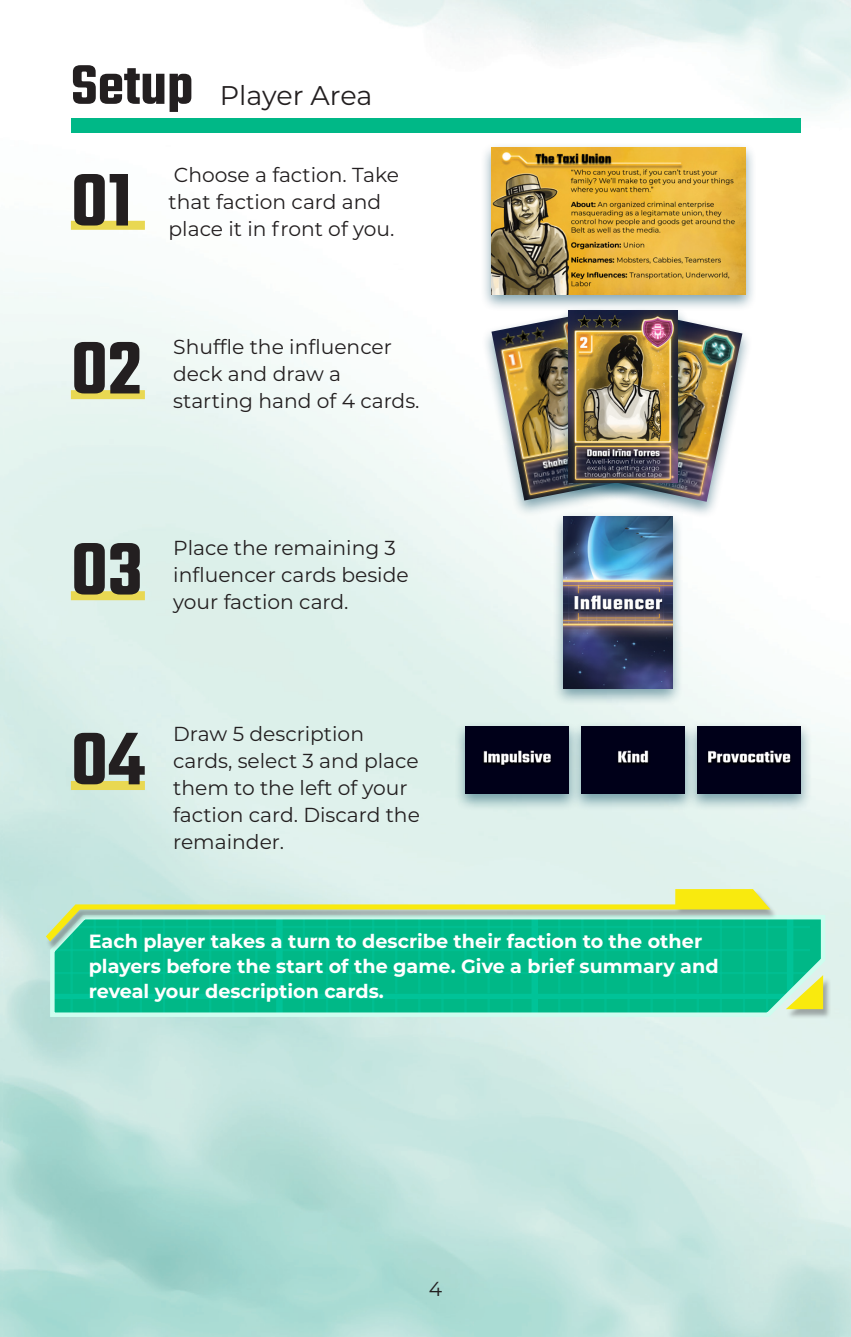
<style>
.page{position:relative;width:851px;height:1337px;background:#fff}
.page>*{position:absolute;margin:0;border:0;box-sizing:border-box;transform-origin:0 0}
.Big_text{font:600 81px "Teko";color:#231f20}
.Title_v1{font:600 60.75px "Teko";color:#231f20}
.txt_in_the_podzgl{font:27px "Montserrat";letter-spacing:-.005em;color:#231f20}
.Txt_zapoln{font:20.25px/27px "Montserrat";color:#231f20}
.Txt_zapoln-2{font:700 19.12px/24.8px "Montserrat";color:#fff}
</style>
<div class="page">
<img style="left:3px;top:0;width:847px;height:1336px">
<svg style="left:48px;top:910px;width:779px;height:109px;background:#cef4ea"></svg>
<div style="left:785px;top:976px;width:46px;height:43px;background:#545557;opacity:.48"></div>
<svg style="left:46px;top:889px;width:777px;height:125px;background:#3bc695"></svg>
<div style="left:480px;top:306px;width:161px;height:212px;background:#00465e;opacity:.49"></div>
<img style="left:491px;top:312px;width:66px;height:188px">
<div style="left:589px;top:306px;width:163px;height:213px;background:#00465e;opacity:.49"></div>
<img style="left:600px;top:312px;width:142px;height:190px">
<div style="left:479px;top:142px;width:278px;height:170px;background:#00465e;opacity:.49"></div>
<img style="left:491px;top:147px;width:254px;height:147px">
<div style="left:557px;top:305px;width:132px;height:196px;background:#00465e;opacity:.49"></div>
<img style="left:569px;top:311px;width:108px;height:172px">
<div style="left:551px;top:511px;width:132px;height:195px;background:#00465e;opacity:.49"></div>
<img style="left:563px;top:516px;width:109px;height:172px">
<div style="left:453px;top:721px;width:127px;height:90px;background:#00465e;opacity:.49"></div>
<img style="left:465px;top:726px;width:104px;height:67px">
<div style="left:569px;top:721px;width:127px;height:90px;background:#00465e;opacity:.49"></div>
<div style="left:581px;top:726px;width:103px;height:67px;background:#000019"></div>
<div style="left:685px;top:721px;width:127px;height:90px;background:#00465e;opacity:.49"></div>
<img style="left:697px;top:726px;width:103px;height:67px">
<div style="left:71px;top:119px;width:729px;height:14px;background:#00b887"></div>
<div style="left:71px;top:221px;width:74px;height:9px;background:#e9d852"></div>
<div style="left:71px;top:390px;width:74px;height:9px;background:#e9d852"></div>
<div style="left:71px;top:591px;width:74px;height:9px;background:#e9d852"></div>
<div style="left:71px;top:781px;width:74px;height:9px;background:#e9d852"></div>
<p class="Title_v1" style="left:71px;top:48px;width:124px">Setup</p>
<p class="txt_in_the_podzgl" style="left:220px;top:77px;width:154px">Player Area</p>
<p class="Big_text" style="left:71px;top:151px;width:62px">01</p>
<p class="Txt_zapoln" style="left:168px;top:160px;width:232px">Choose a faction. Take that faction card and place it in front of you.</p>
<p class="Big_text" style="left:71px;top:319px;width:72px">02</p>
<p class="Txt_zapoln" style="left:173px;top:333px;width:248px">Shuffle the influencer deck and draw a starting hand of 4 cards.</p>
<p class="Big_text" style="left:71px;top:520px;width:74px">03</p>
<p class="Txt_zapoln" style="left:173px;top:534px;width:237px">Place the remaining 3 influencer cards beside</p>
<p class="Txt_zapoln" style="left:173px;top:588px;width:177px">your faction card.</p>
<p class="Big_text" style="left:71px;top:710px;width:75px">04</p>
<p class="Txt_zapoln" style="left:173px;top:719px;width:248px">Draw 5 description cards, select 3 and place them to the left of your faction card. Discard the remainder.</p>
<p class="Txt_zapoln-2" style="left:89px;top:928px;width:631px">Each player takes a turn to describe their faction to the other players before the start of the game. Give a brief summary and reveal your description cards.</p>
<p class="Txt_zapoln" style="left:429px;top:1275px;width:15px">4</p>
</div>
